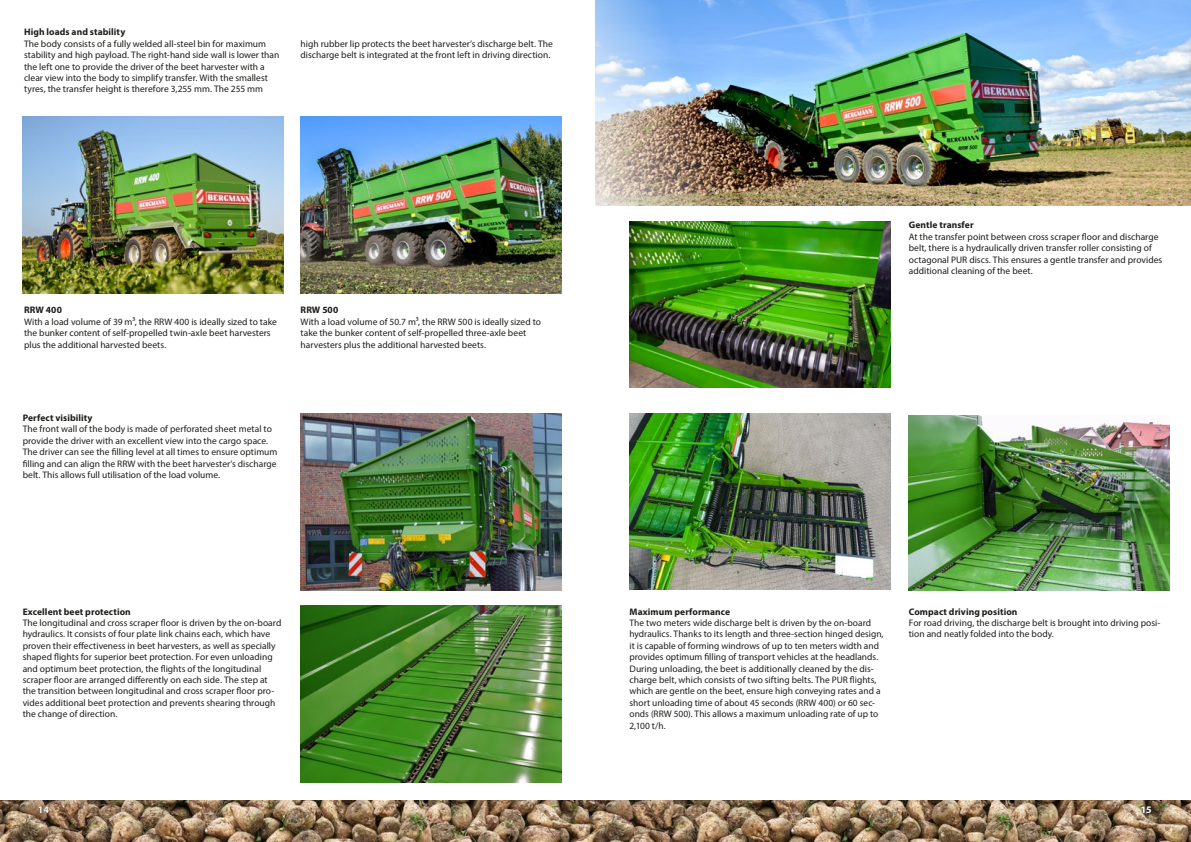
<style>
.page{position:relative;width:1191px;height:842px;background:#fff}
.page>*{position:absolute;margin:0;border:0;box-sizing:border-box;transform-origin:0 0}
.t1{font:700 10px "Myriad Pro";color:#fff}
.t2{font:9.5px/11.4px "Myriad Pro";color:#1d1d1b}
.t3{font:700 9.5px "Myriad Pro";letter-spacing:.01em;color:#1d1d1b}
</style>
<div class="page">
<img style="left:0;top:801px;width:1191px;height:41px">
<svg style="left:39px;top:806px;width:10px;height:7px"></svg>
<svg style="left:1138px;top:804px;width:16px;height:12px"></svg>
<img style="left:595px;top:0;width:596px;height:205px">
<img style="left:23px;top:117px;width:260px;height:176px">
<img style="left:300px;top:117px;width:261px;height:176px">
<img style="left:300px;top:606px;width:261px;height:176px">
<img style="left:300px;top:414px;width:261px;height:176px">
<img style="left:629px;top:414px;width:261px;height:176px">
<img style="left:629px;top:221px;width:261px;height:166px">
<img style="left:908px;top:415px;width:261px;height:175px">
<p class="t3" style="left:24px;top:26px;width:103px">High loads and stability</p>
<p class="t2" style="left:24px;top:38px;width:257px">The body consists of a fully welded all-steel bin for maximum stability and high payload. The right-hand side wall is lower than the left one to provide the driver of the beet harvester with a clear view into the body to simplify transfer. With the smallest tyres, the transfer height is therefore 3,255 mm. The 255 mm</p>
<p class="t2" style="left:300px;top:38px;width:254px">high rubber lip protects the beet harvester’s discharge belt. The discharge belt is integrated at the front left in driving direction.</p>
<p class="t3" style="left:24px;top:304px;width:39px">RRW 400</p>
<p class="t2" style="left:24px;top:316px;width:254px">With a load volume of 39 m³, the RRW 400 is ideally sized to take the bunker content of self-propelled twin-axle beet harvesters plus the additional harvested beets.</p>
<p class="t3" style="left:300px;top:304px;width:39px">RRW 500</p>
<p class="t2" style="left:300px;top:316px;width:242px">With a load volume of 50.7 m³, the RRW 500 is ideally sized to take the bunker content of self-propelled three-axle beet harvesters plus the additional harvested beets.</p>
<p class="t3" style="left:23px;top:412px;width:71px">Perfect visibility</p>
<p class="t2" style="left:23px;top:423px;width:256px">The front wall of the body is made of perforated sheet metal to provide the driver with an excellent view into the cargo space.<br>The driver can see the filling level at all times to ensure optimum filling and can align the RRW with the beet harvester’s discharge belt. This allows full utilisation of the load volume.</p>
<p class="t3" style="left:23px;top:605px;width:110px">Excellent beet protection</p>
<p class="t2" style="left:23px;top:617px;width:260px">The longitudinal and cross scraper floor is driven by the on-board hydraulics. It consists of four plate link chains each, which have proven their effectiveness in beet harvesters, as well as specially shaped flights for superior beet protection. For even unloading and optimum beet protection, the flights of the longitudinal scraper floor are arranged differently on each side. The step at the transition between longitudinal and cross scraper floor pro&shy;vides additional beet protection and prevents shearing through the change of direction.</p>
<p class="t3" style="left:908px;top:219px;width:66px">Gentle transfer</p>
<p class="t2" style="left:908px;top:231px;width:255px">At the transfer point between cross scraper floor and discharge belt, there is a hydraulically driven transfer roller consisting of octagonal PUR discs. This ensures a gentle transfer and provides additional cleaning of the beet.</p>
<p class="t3" style="left:629px;top:605px;width:102px">Maximum performance</p>
<p class="t2" style="left:629px;top:617px;width:255px">The two meters wide discharge belt is driven by the on-board hydraulics. Thanks to its length and three-section hinged design, it is capable of forming windrows of up to ten meters width and provides optimum filling of transport vehicles at the headlands.<br>During unloading, the beet is additionally cleaned by the dis&shy;charge belt, which consists of two sifting belts. The PUR flights, which are gentle on the beet, ensure high conveying rates and a short unloading time of about 45 seconds (RRW 400) or 60 sec&shy;onds (RRW 500). This allows a maximum unloading rate of up to 2,100 t/h.</p>
<p class="t3" style="left:908px;top:605px;width:110px">Compact driving position</p>
<p class="t2" style="left:908px;top:617px;width:253px">For road driving, the discharge belt is brought into driving posi&shy;tion and neatly folded into the body.</p>
<p class="t1" style="left:38px;top:803px;width:13px">14</p>
<p class="t1" style="left:1140px;top:803px;width:13px">15</p>
</div>
